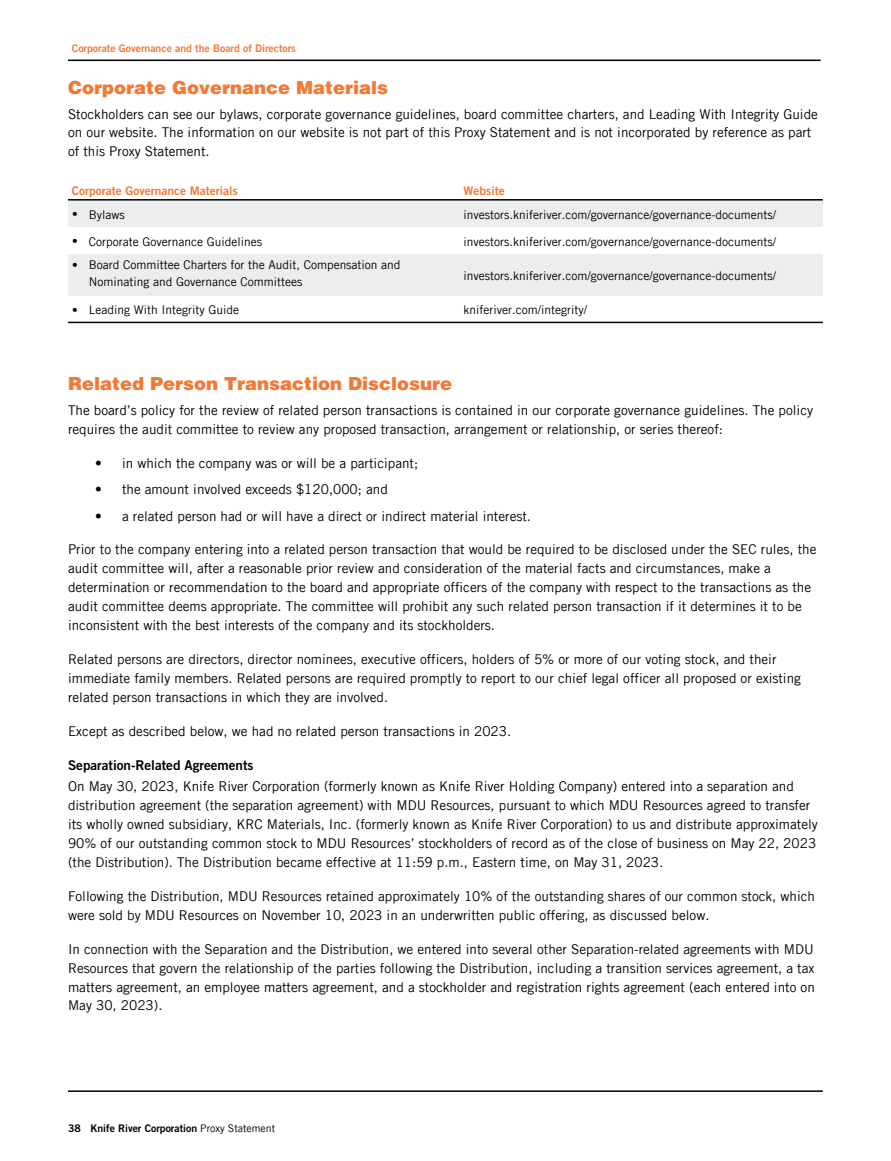
<style>
.page{position:relative;width:891px;height:1161px;background:#fff}
.page>*{position:absolute;margin:0;border:0;box-sizing:border-box;transform-origin:0 0}
.t1{font:900 18px "Helvetica LT Std";color:#f47835}
.t2{font:13.5px/18.9px "Trade Gothic LT Com";color:#000}
.t3{font:13.5px "Trade Gothic LT Com Bd 2";color:#000}
.t4{font:12px/16.8px "Trade Gothic LT Com";color:#000}
.t5{font:12px "Trade Gothic LT Com Bd 2";color:#f47835}
.t6{font:10.5px "Trade Gothic LT Com Bd 2";color:#f47835}
.t7{font:10.5px "Trade Gothic LT Com Bd 2";color:#000}
.s1{font-size:11.25px}
.s2{font-family:"Trade Gothic LT Com"}
</style>
<div class="page">
<div style="left:68px;top:200px;width:755px;height:27px;background:#eceded"></div>
<div style="left:68px;top:254px;width:755px;height:41px;background:#eceded"></div>
<hr style="left:68px;top:199px;width:755px;height:2px;background:#000">
<hr style="left:68px;top:322px;width:755px;height:1px;background:#000">
<hr style="left:68px;top:60px;width:753px;height:1px;background:#000">
<hr style="left:68px;top:1090px;width:755px;height:2px;background:#000">
<p class="t6" style="left:72px;top:42px;width:225px">Corporate Governance and the Board of Directors</p>
<h1 class="t1" style="left:68px;top:81px;width:322px">Corporate Governance Materials</h1>
<p class="t2" style="left:68px;top:104px;width:751px">Stockholders can see our bylaws, corporate governance guidelines, board committee charters, and Leading With Integrity Guide on our website. The information on our website is not part of this Proxy Statement and is not incorporated by reference as part of this Proxy Statement.</p>
<p class="t5" style="left:72px;top:183px;width:167px">Corporate Governance Materials</p>
<p class="t5" style="left:463px;top:183px;width:43px">Website</p>
<p class="t4" style="left:72px;top:206px;width:54px"><span class="s1">•</span> Bylaws</p>
<p class="t4" style="left:463px;top:206px;width:314px">investors.kniferiver.com/governance/governance-documents/</p>
<p class="t4" style="left:72px;top:233px;width:192px"><span class="s1">•</span> Corporate Governance Guidelines</p>
<p class="t4" style="left:463px;top:233px;width:314px">investors.kniferiver.com/governance/governance-documents/</p>
<p class="t4" style="left:89px;top:256px;width:313px;text-indent:-17px"><span class="s1">•</span> Board Committee Charters for the Audit, Compensation and<br>Nominating and Governance Committees</p>
<p class="t4" style="left:463px;top:267px;width:314px">investors.kniferiver.com/governance/governance-documents/</p>
<p class="t4" style="left:72px;top:301px;width:169px"><span class="s1">•</span> Leading With Integrity Guide</p>
<p class="t4" style="left:463px;top:301px;width:125px">kniferiver.com/integrity/</p>
<h1 class="t1" style="left:68px;top:377px;width:386px">Related Person Transaction Disclosure</h1>
<p class="t2" style="left:68px;top:400px;width:747px">The board’s policy for the review of related person transactions is contained in our corporate governance guidelines. The policy requires the audit committee to review any proposed transaction, arrangement or relationship, or series thereof:</p>
<p class="t2" style="left:95px;top:453px;width:325px">• in which the company was or will be a participant;</p>
<p class="t2" style="left:95px;top:480px;width:294px">• the amount involved exceeds $120,000; and</p>
<p class="t2" style="left:95px;top:506px;width:438px">• a related person had or will have a direct or indirect material interest.</p>
<p class="t2" style="left:68px;top:540px;width:750px">Prior to the company entering into a related person transaction that would be required to be disclosed under the SEC rules, the audit committee will, after a reasonable prior review and consideration of the material facts and circumstances, make a determination or recommendation to the board and appropriate officers of the company with respect to the transactions as the audit committee deems appropriate. The committee will prohibit any such related person transaction if it determines it to be inconsistent with the best interests of the company and its stockholders.</p>
<p class="t2" style="left:68px;top:649px;width:734px">Related persons are directors, director nominees, executive officers, holders of 5% or more of our voting stock, and their immediate family members. Related persons are required promptly to report to our chief legal officer all proposed or existing related person transactions in which they are involved.</p>
<p class="t2" style="left:68px;top:721px;width:445px">Except as described below, we had no related person transactions in 2023.</p>
<p class="t3" style="left:68px;top:757px;width:187px">Separation-Related Agreements</p>
<p class="t2" style="left:68px;top:777px;width:751px">On May 30, 2023, Knife River Corporation (formerly known as Knife River Holding Company) entered into a separation and distribution agreement (the separation agreement) with MDU Resources, pursuant to which MDU Resources agreed to transfer its wholly owned subsidiary, KRC Materials, Inc. (formerly known as Knife River Corporation) to us and distribute approximately 90% of our outstanding common stock to MDU Resources’ stockholders of record as of the close of business on May 22, 2023 (the Distribution). The Distribution became effective at 11:59 p.m., Eastern time, on May 31, 2023.</p>
<p class="t2" style="left:68px;top:886px;width:749px">Following the Distribution, MDU Resources retained approximately 10% of the outstanding shares of our common stock, which were sold by MDU Resources on November 10, 2023 in an underwritten public offering, as discussed below.</p>
<p class="t2" style="left:68px;top:939px;width:748px;text-align:justify">In connection with the Separation and the Distribution, we entered into several other Separation-related agreements with MDU Resources that govern the relationship of the parties following the Distribution, including a transition services agreement, a tax matters agreement, an employee matters agreement, and a stockholder and registration rights agreement (each entered into on May 30, 2023).</p>
<p class="t7" style="left:68px;top:1121px;width:209px">38 Knife River Corporation <span class="s2">Proxy Statement</span></p>
</div>
